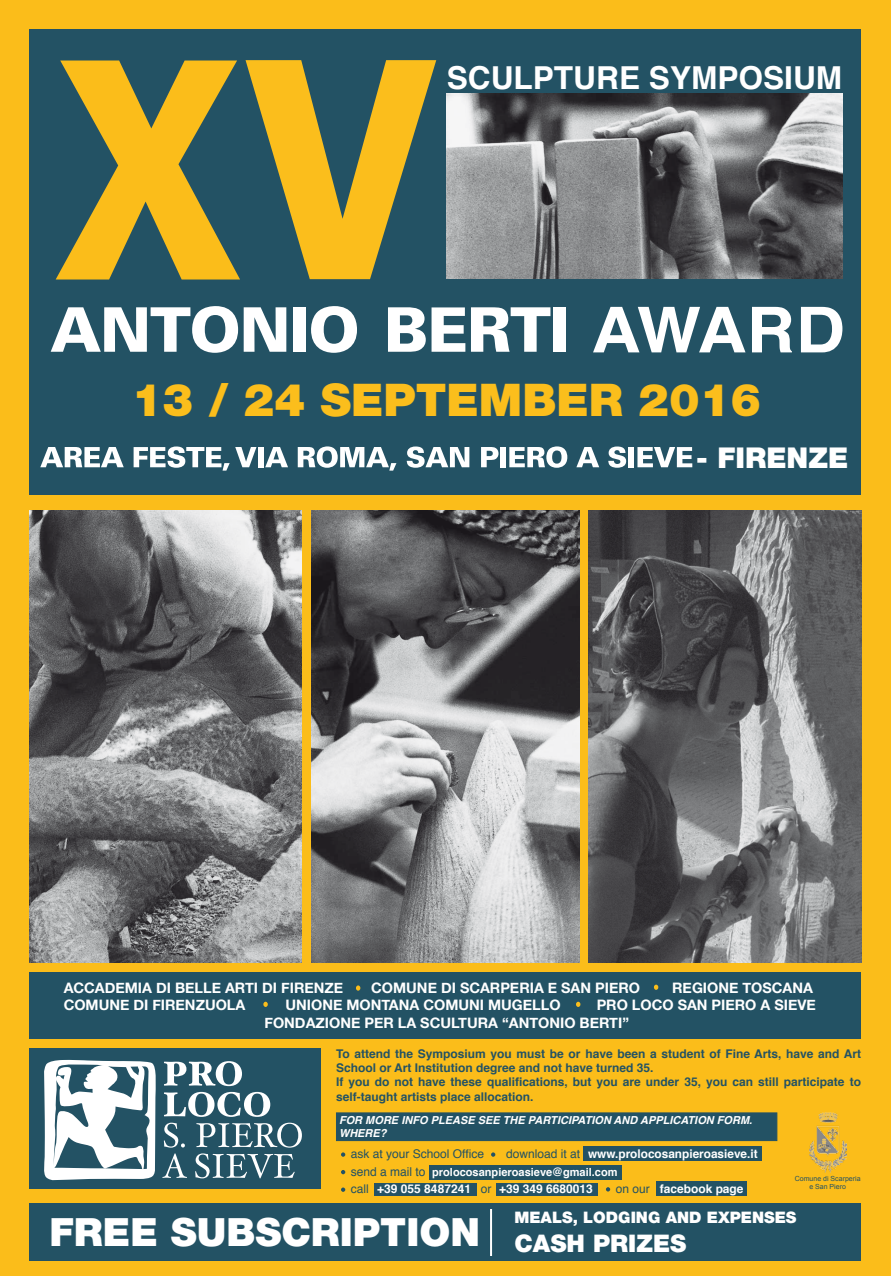
<style>
.page{position:relative;width:891px;height:1276px;background:#fbbd1a}
.page>*{position:absolute;margin:0;border:0;box-sizing:border-box;transform-origin:0 0}
.t1{font:900 45.1px "Helvetica Neue LT Std";color:#fbbe1c}
.t2{font:900 39px "Helvetica Neue LT Std";color:#fff}
.t3{font:700 31.6px "Helvetica";color:#fff}
.t4{font:900 28.7px "Helvetica Neue LT Std";color:#fff}
.t5{font:900 24.3px "Helvetica Neue LT Std";color:#fff}
.t6{font:900 15.9px "Helvetica Neue LT Std";color:#fff}
.t7{font:700 14.4px/17.3px "Helvetica Neue";color:#fff}
.t8{font:700 12px/14.4px "Helvetica";color:#235264}
.t9{font:700 12px "Helvetica";color:#fff}
.t10{font:12px "Helvetica";color:#235264}
.t11{font:700 11.2px "Helvetica";color:#fff}
.t12{font:italic 700 11px/13.2px "Helvetica";color:#fff}
.t13{font:7px/8.4px "Arial";color:#235264;text-align:center}
.s1{font-weight:400;font-size:12.2px;color:#235264}
.s2{font-weight:400;color:#235264}
</style>
<div class="page">
<div style="left:30px;top:1203px;width:831px;height:58px;background:#235264"></div>
<div style="left:30px;top:972px;width:831px;height:67px;background:#235264"></div>
<div style="left:30px;top:30px;width:831px;height:465px;background:#235264"></div>
<img style="left:30px;top:510px;width:271px;height:453px">
<svg style="left:40px;top:447px;width:84px;height:20px"></svg>
<div style="left:258px;top:447px;width:6px;height:20px;background:#fff"></div>
<svg style="left:265px;top:447px;width:23px;height:20px"></svg>
<svg style="left:298px;top:446px;width:98px;height:25px"></svg>
<svg style="left:134px;top:447px;width:122px;height:24px"></svg>
<svg style="left:407px;top:447px;width:62px;height:21px"></svg>
<svg style="left:481px;top:447px;width:18px;height:20px"></svg>
<div style="left:500px;top:447px;width:6px;height:20px;background:#fff"></div>
<svg style="left:509px;top:446px;width:58px;height:22px"></svg>
<svg style="left:576px;top:447px;width:23px;height:20px"></svg>
<svg style="left:608px;top:447px;width:18px;height:21px"></svg>
<div style="left:628px;top:447px;width:6px;height:20px;background:#fff"></div>
<svg style="left:637px;top:447px;width:55px;height:20px"></svg>
<svg style="left:51px;top:306px;width:187px;height:47px"></svg>
<svg style="left:244px;top:307px;width:42px;height:45px"></svg>
<div style="left:293px;top:307px;width:13px;height:45px;background:#fff"></div>
<svg style="left:311px;top:306px;width:46px;height:47px"></svg>
<svg style="left:388px;top:307px;width:38px;height:45px"></svg>
<svg style="left:432px;top:307px;width:33px;height:45px"></svg>
<svg style="left:471px;top:307px;width:79px;height:45px"></svg>
<div style="left:553px;top:307px;width:13px;height:45px;background:#fff"></div>
<svg style="left:56px;top:61px;width:184px;height:219px"></svg>
<img style="left:447px;top:93px;width:395px;height:185px">
<div style="left:336px;top:1112px;width:441px;height:29px;background:#235264;border:1px solid #235264"></div>
<img style="left:311px;top:511px;width:269px;height:452px">
<div style="left:30px;top:1049px;width:291px;height:140px;background:#235264"></div>
<div style="left:584px;top:1147px;width:178px;height:14px;background:#235264"></div>
<div style="left:429px;top:1165px;width:192px;height:14px;background:#235264"></div>
<div style="left:656px;top:1182px;width:91px;height:14px;background:#235264"></div>
<svg style="left:341px;top:1188px;width:4px;height:4px"></svg>
<svg style="left:606px;top:1187px;width:4px;height:5px"></svg>
<svg style="left:341px;top:1152px;width:4px;height:5px"></svg>
<svg style="left:491px;top:1152px;width:4px;height:5px"></svg>
<svg style="left:44px;top:1060px;width:258px;height:120px"></svg>
<svg style="left:246px;top:60px;width:191px;height:219px"></svg>
<img style="left:589px;top:510px;width:272px;height:453px">
<svg style="left:576px;top:1002px;width:4px;height:5px"></svg>
<svg style="left:356px;top:985px;width:4px;height:6px"></svg>
<svg style="left:654px;top:985px;width:4px;height:5px"></svg>
<svg style="left:263px;top:1002px;width:5px;height:5px"></svg>
<img style="left:809px;top:1113px;width:37px;height:59px">
<div style="left:374px;top:1183px;width:102px;height:13px;background:#255365"></div>
<div style="left:496px;top:1183px;width:102px;height:13px;background:#255365"></div>
<hr style="left:490px;top:1209px;width:2px;height:47px;background:#fff">
<svg style="left:593px;top:307px;width:153px;height:45px"></svg>
<svg style="left:752px;top:307px;width:40px;height:45px"></svg>
<svg style="left:801px;top:307px;width:41px;height:45px"></svg>
<svg style="left:341px;top:1170px;width:4px;height:4px"></svg>
<h3 class="t3" style="left:447px;top:52px;width:397px">SCULPTURE SYMPOSIUM</h3>
<h1 class="t1" style="left:132px;top:373px;width:631px">13 / 24 SEPTEMBER 2016</h1>
<h3 class="t4" style="left:696px;top:441px;width:154px">- FIRENZE</h3>
<p class="t7" style="left:64px;top:980px;width:281px">ACCADEMIA DI BELLE ARTI DI FIRENZE</p>
<p class="t7" style="left:371px;top:980px;width:270px">COMUNE DI SCARPERIA E SAN PIERO</p>
<p class="t7" style="left:672px;top:980px;width:142px">REGIONE TOSCANA</p>
<p class="t7" style="left:64px;top:997px;width:183px">COMUNE DI FIRENZUOLA</p>
<p class="t7" style="left:286px;top:997px;width:277px">UNIONE MONTANA COMUNI MUGELLO</p>
<p class="t7" style="left:264px;top:997px;width:553px;text-indent:332px">PRO LOCO SAN PIERO A SIEVE<br>FONDAZIONE PER LA SCULTURA “ANTONIO BERTI”</p>
<p class="t8" style="left:336px;top:1046px;width:527px">To attend the Symposium you must be or have been a student of Fine Arts, have and Art School or Art Institution degree and not have turned 35.<br>If you do not have these qualifications, but you are under 35, you can still participate to self-taught artists place allocation.</p>
<p class="t12" style="left:339px;top:1114px;width:415px">FOR MORE INFO PLEASE SEE THE PARTICIPATION AND APPLICATION FORM.<br>WHERE?</p>
<p class="t10" style="left:351px;top:1144px;width:135px">ask at your School Office</p>
<p class="t10" style="left:506px;top:1144px;width:76px">download it at</p>
<p class="t10" style="left:351px;top:1179px;width:19px">call</p>
<p class="t10" style="left:481px;top:1179px;width:12px">or</p>
<p class="t9" style="left:588px;top:1144px;width:171px">www.prolocosanpieroasieve.it</p>
<p class="t11" style="left:351px;top:1163px;width:268px"><span class="s1">send a mail to</span> prolocosanpieroasieve@gmail.com</p>
<p class="t9" style="left:377px;top:1179px;width:95px">+39 055 8487241</p>
<p class="t9" style="left:499px;top:1179px;width:95px">+39 349 6680013</p>
<h2 class="t2" style="left:49px;top:1209px;width:432px">FREE SUBSCRIPTION</h2>
<h3 class="t6" style="left:514px;top:1208px;width:284px">MEALS, LODGING AND EXPENSES</h3>
<p class="t13" style="left:795px;top:1174px;width:67px">Comune di Scarperia e San Piero</p>
<p class="t9" style="left:616px;top:1179px;width:129px"><span class="s2">on our</span> facebook page</p>
<h3 class="t5" style="left:514px;top:1229px;width:173px">CASH PRIZES</h3>
</div>
